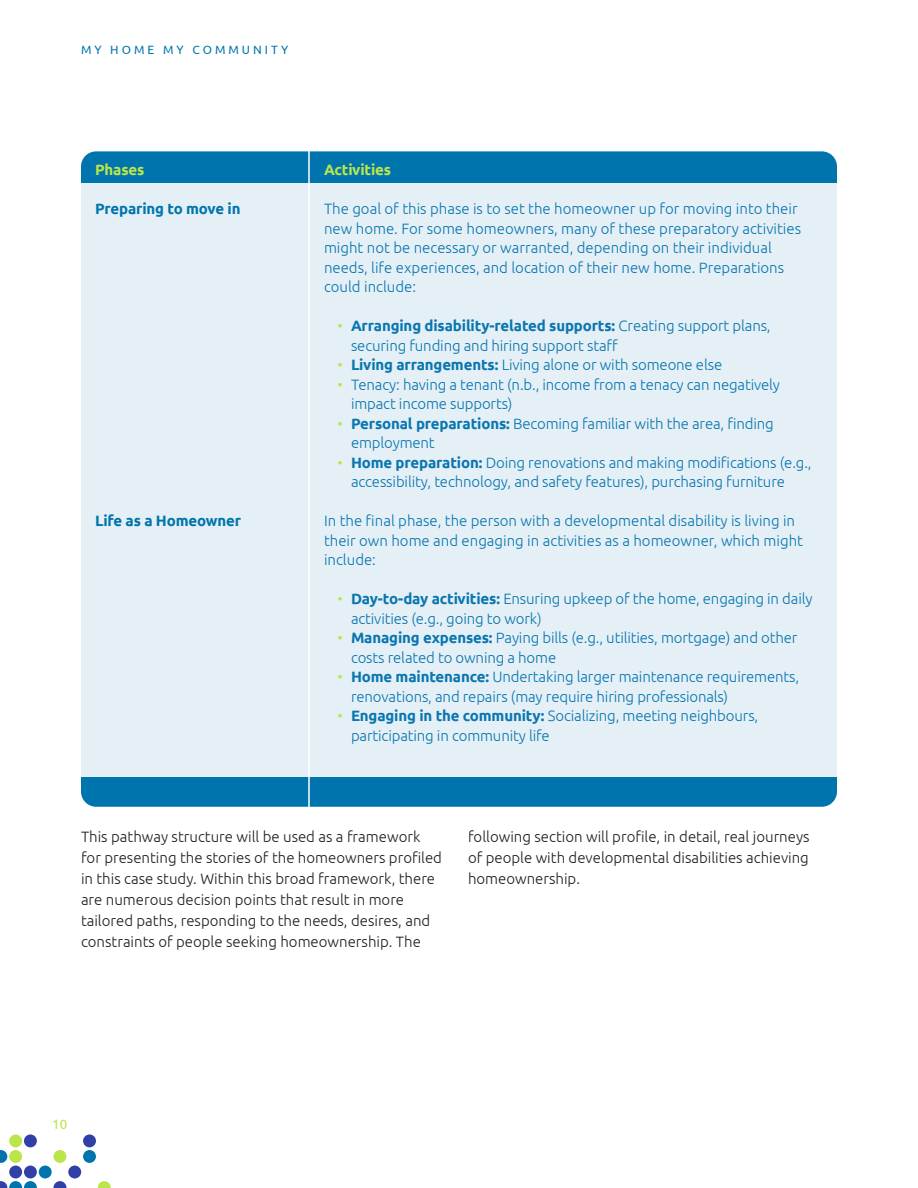
<style>
.page{position:relative;width:918px;height:1188px;background:#fff}
.page>*{position:absolute;margin:0;border:0;box-sizing:border-box;transform-origin:0 0}
.t1{font:300 15px/19.5px "Ubuntu";letter-spacing:-.01em;color:#0a76b0}
.t2{font:300 15px/21px "Ubuntu";color:#231f20}
.t3{font:700 15px "Ubuntu";letter-spacing:-.01em;color:#0075ad}
.t4{font:700 15px "Ubuntu";letter-spacing:-.01em;color:#bae64a}
.t5{font:13.5px "Ubuntu";color:#bae64a}
.t6{font:12px "Ubuntu";letter-spacing:.25em;color:#0075ad}
.s1{color:#bae64a}
.s2{font-weight:700}
</style>
<div class="page">
<svg style="left:0;top:1150px;width:7px;height:13px"></svg>
<div style="left:9px;top:1166px;width:13px;height:12px;background:#3040a6;border-radius:50%"></div>
<div style="left:24px;top:1134px;width:13px;height:13px;background:#3040a6;border-radius:50%"></div>
<div style="left:24px;top:1166px;width:13px;height:12px;background:#3040a6;border-radius:50%"></div>
<div style="left:39px;top:1166px;width:13px;height:12px;background:#0075ad;border-radius:50%"></div>
<svg style="left:54px;top:1181px;width:12px;height:7px"></svg>
<div style="left:68px;top:1166px;width:13px;height:12px;background:#3040a6;border-radius:50%"></div>
<div style="left:83px;top:1134px;width:13px;height:13px;background:#3040a6;border-radius:50%"></div>
<div style="left:83px;top:1150px;width:13px;height:13px;background:#0075ad;border-radius:50%"></div>
<div style="left:9px;top:1134px;width:13px;height:13px;background:#bae64a;border-radius:50%"></div>
<div style="left:9px;top:1150px;width:13px;height:13px;background:#bae64a;border-radius:50%"></div>
<svg style="left:0;top:1181px;width:37px;height:7px"></svg>
<div style="left:54px;top:1150px;width:12px;height:13px;background:#bae64a;border-radius:50%"></div>
<svg style="left:98px;top:1181px;width:13px;height:7px"></svg>
<div style="left:81px;top:151px;width:756px;height:656px;background:#0075ad;border-radius:15px"></div>
<div style="left:73px;top:183px;width:764px;height:594px;background:#e5f0f6"></div>
<hr style="left:308px;top:147px;width:2px;height:693px;background:#fff">
<p class="t6" style="left:81px;top:42px;width:209px">MY HOME MY COMMUNITY</p>
<p class="t4" style="left:95px;top:161px;width:51px">Phases</p>
<p class="t3" style="left:95px;top:200px;width:147px">Preparing to move in</p>
<p class="t3" style="left:95px;top:512px;width:148px">Life as a Homeowner</p>
<p class="t4" style="left:324px;top:161px;width:69px">Activities</p>
<p class="t1" style="left:324px;top:199px;width:479px">The goal of this phase is to set the homeowner up for moving into their new home. For some homeowners, many of these preparatory activities might not be necessary or warranted, depending on their individual needs, life experiences, and location of their new home. Preparations could include:</p>
<p class="t1" style="left:351px;top:316px;width:421px;text-indent:-14px"><span class="s1">•</span> <span class="s2">Arranging disability-related supports:</span> Creating support plans, securing funding and hiring support staff</p>
<p class="t1" style="left:338px;top:355px;width:386px"><span class="s1">•</span> <span class="s2">Living arrangements:</span> Living alone or with someone else</p>
<p class="t1" style="left:351px;top:374px;width:431px;text-indent:-14px"><span class="s1">•</span> Tenacy: having a tenant (n.b., income from a tenacy can negatively impact income supports)</p>
<p class="t1" style="left:351px;top:413px;width:424px;text-indent:-14px"><span class="s1">•</span> <span class="s2">Personal preparations:</span> Becoming familiar with the area, finding employment</p>
<p class="t1" style="left:351px;top:452px;width:462px;text-indent:-14px"><span class="s1">•</span> <span class="s2">Home preparation:</span> Doing renovations and making modifications (e.g., accessibility, technology, and safety features), purchasing furniture</p>
<p class="t1" style="left:324px;top:511px;width:481px">In the final phase, the person with a developmental disability is living in their own home and engaging in activities as a homeowner, which might include:</p>
<p class="t1" style="left:351px;top:589px;width:463px;text-indent:-14px"><span class="s1">•</span> <span class="s2">Day-to-day activities:</span> Ensuring upkeep of the home, engaging in daily activities (e.g., going to work)</p>
<p class="t1" style="left:351px;top:628px;width:448px;text-indent:-14px"><span class="s1">•</span> <span class="s2">Managing expenses:</span> Paying bills (e.g., utilities, mortgage) and other costs related to owning a home</p>
<p class="t1" style="left:351px;top:667px;width:450px;text-indent:-14px"><span class="s1">•</span> <span class="s2">Home maintenance:</span> Undertaking larger maintenance requirements, renovations, and repairs (may require hiring professionals)</p>
<p class="t1" style="left:351px;top:706px;width:409px;text-indent:-14px"><span class="s1">•</span> <span class="s2">Engaging in the community:</span> Socializing, meeting neighbours, participating in community life</p>
<p class="t2" style="left:81px;top:826px;width:363px">This pathway structure will be used as a framework for presenting the stories of the homeowners profiled in this case study. Within this broad framework, there are numerous decision points that result in more tailored paths, responding to the needs, desires, and constraints of people seeking homeownership. The</p>
<p class="t2" style="left:468px;top:826px;width:343px;text-align:justify">following section will profile, in detail, real journeys of people with developmental disabilities achieving homeownership.</p>
<p class="t5" style="left:52px;top:1116px;width:17px">10</p>
</div>
